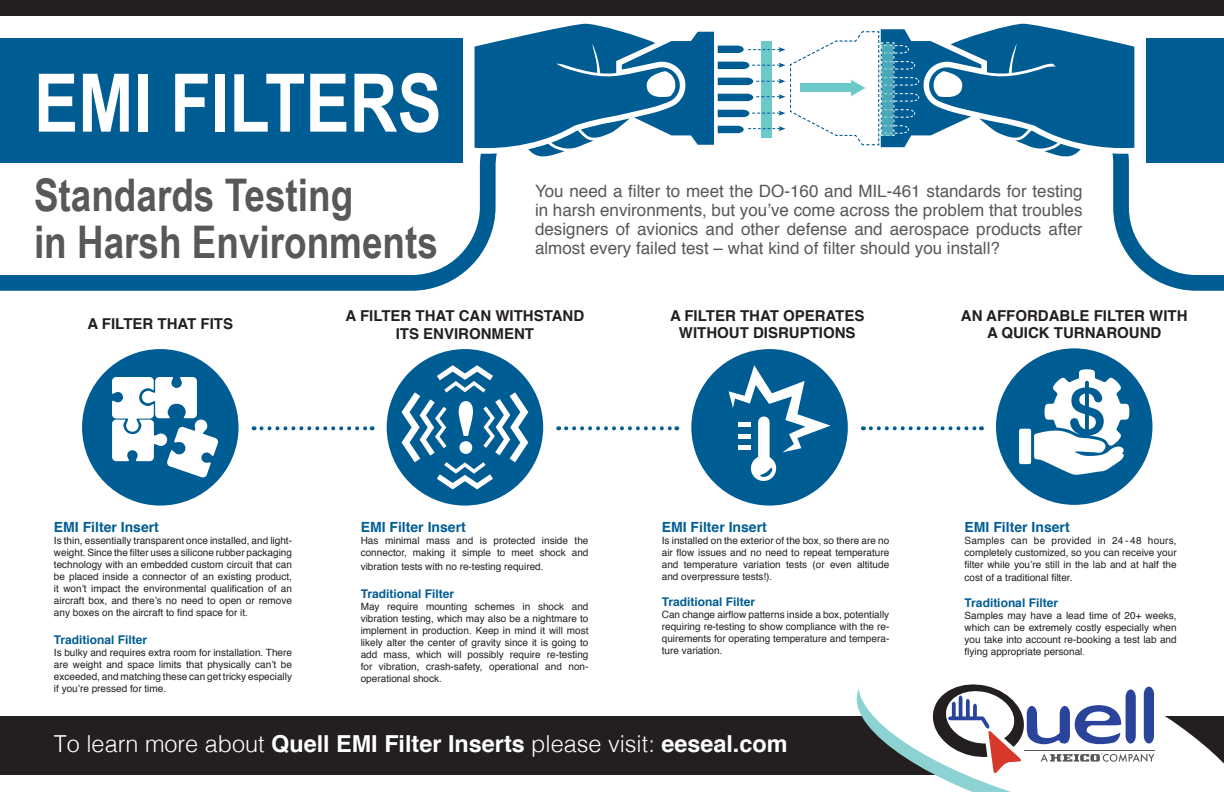
<style>
.page{position:relative;width:1224px;height:792px;background:#fff}
.page>*{position:absolute;margin:0;border:0;box-sizing:border-box;transform-origin:0 0}
.t1{font:700 80.8px "Arial Narrow";color:#fff}
.t2{font:700 45px "Arial Narrow";color:#57585a}
.t3{font:700 23.4px "Helvetica";color:#fff}
.t4{font:17px/19px "Helvetica";color:#57585a;text-align:justify}
.t5{font:700 15px/17px "Helvetica";color:#231f20;text-align:center}
.t6{font:700 14px "Helvetica";color:#005d93}
.t7{font:700 12px "Helvetica";color:#005d93}
.t8{font:10px/12px "Helvetica";color:#231f20;text-align:justify}
.s1{font-family:"Times New Roman"}
.s2{font-weight:300}
</style>
<div class="page">
<div style="left:0;top:716px;width:1224px;height:59px;background:#231f20"></div>
<svg style="left:856px;top:688px;width:368px;height:104px"></svg>
<div style="left:0;top:39px;width:462px;height:124px;background:#005d93"></div>
<svg style="left:0;top:153px;width:475px;height:138px"></svg>
<div style="left:0;top:0;width:1224px;height:16px;background:#231f20"></div>
<div style="left:82px;top:349px;width:157px;height:157px;background:#005d93;border-radius:50%"></div>
<svg style="left:112px;top:377px;width:106px;height:101px"></svg>
<div style="left:387px;top:349px;width:156px;height:157px;background:#005d93;border-radius:50%"></div>
<svg style="left:402px;top:365px;width:126px;height:124px"></svg>
<div style="left:691px;top:349px;width:157px;height:157px;background:#005d93;border-radius:50%"></div>
<svg style="left:729px;top:365px;width:102px;height:116px"></svg>
<div style="left:996px;top:348px;width:156px;height:157px;background:#005d93;border-radius:50%"></div>
<svg style="left:1019px;top:369px;width:110px;height:106px"></svg>
<svg style="left:261px;top:426px;width:112px;height:4px"></svg>
<svg style="left:566px;top:426px;width:111px;height:4px"></svg>
<svg style="left:871px;top:426px;width:111px;height:4px"></svg>
<svg style="left:475px;top:24px;width:749px;height:267px"></svg>
<svg style="left:933px;top:684px;width:221px;height:89px"></svg>
<p class="t1" style="left:34px;top:42px;width:409px">EMI FILTERS</p>
<p class="t2" style="left:34px;top:161px;width:321px">Standards Testing</p>
<p class="t2" style="left:34px;top:208px;width:405px">in Harsh Environments</p>
<p class="t4" style="left:535px;top:182px;width:549px">You need a filter to meet the DO-160 and MIL-461 standards for testing in harsh environments, but you’ve come across the problem that troubles designers of avionics and other defense and aerospace products after almost every failed test – what kind of filter should you install?</p>
<p class="t5" style="left:88px;top:315px;width:147px">A FILTER THAT FITS</p>
<p class="t5" style="left:346px;top:306px;width:240px;line-height:18px">A FILTER THAT CAN WITHSTAND<br>ITS ENVIRONMENT</p>
<p class="t5" style="left:670px;top:307px;width:196px">A FILTER THAT OPERATES<br>WITHOUT DISRUPTIONS</p>
<p class="t5" style="left:961px;top:307px;width:228px">AN AFFORDABLE FILTER WITH<br>A QUICK TURNAROUND</p>
<p class="t6" style="left:54px;top:515px;width:107px">EMI Filter Insert</p>
<p class="t8" style="left:54px;top:534px;width:240px">Is thin, essentially transparent once installed, and light&shy;weight. Since the filter uses a silicone rubber packaging technology with an embedded custom circuit that can be placed inside a connector of an existing product, it won’t impact the environmental qualification of an aircraft box, and there’s no need to open or remove any boxes on the aircraft to find space for it.</p>
<p class="t7" style="left:54px;top:630px;width:95px">Traditional Filter</p>
<p class="t8" style="left:54px;top:646px;width:240px">Is bulky and requires extra room for installation. There are weight and space limits that physically can’t be exceeded, and matching these can get tricky especially if you’re pressed for time.</p>
<p class="t6" style="left:361px;top:515px;width:107px">EMI Filter Insert</p>
<p class="t8" style="left:361px;top:534px;width:229px">Has minimal mass and is protected inside the connector, making it simple to meet shock and</p>
<p class="t8" style="left:361px;top:560px;width:184px">vibration tests with no re-testing required.</p>
<p class="t7" style="left:361px;top:584px;width:95px">Traditional Filter</p>
<p class="t8" style="left:361px;top:600px;width:229px">May require mounting schemes in shock and vibration testing, which may also be a nightmare to implement in production. Keep in mind it will most likely alter the center of gravity since it is going to add mass, which will possibly require re-testing for vibration, crash-safety, operational and non&shy;operational shock.</p>
<p class="t6" style="left:662px;top:515px;width:107px">EMI Filter Insert</p>
<p class="t8" style="left:662px;top:534px;width:229px">Is installed on the exterior of the box<span class="s1">,</span> so there are no air flow issues and no need to repeat temperature and temperature variation tests (or even altitude and overpressure tests!).</p>
<p class="t7" style="left:662px;top:592px;width:95px">Traditional Filter</p>
<p class="t8" style="left:662px;top:608px;width:229px">Can change airflow patterns inside a box, potentially requiring re-testing to show compliance with the re&shy;quirements for operating temperature and tempera&shy;ture variation.</p>
<p class="t3" style="left:54px;top:725px;width:735px"><span class="s2">To learn more about</span> Quell EMI Filter Inserts <span class="s2">please visit:</span> eeseal.com</p>
<p class="t6" style="left:965px;top:515px;width:107px">EMI Filter Insert</p>
<p class="t8" style="left:965px;top:534px;width:214px">Samples can be provided in 24 - 48 hours, completely customized, so you can receive your filter while you’re still in the lab and at half the</p>
<p class="t8" style="left:965px;top:572px;width:109px">cost of a traditional filter.</p>
<p class="t7" style="left:965px;top:593px;width:95px">Traditional Filter</p>
<p class="t8" style="left:965px;top:610px;width:214px">Samples may have a lead time of 20+ weeks, which can be extremely costly especially when you take into account re-booking a test lab and flying appropriate personal<span class="s1">.</span></p>
</div>
